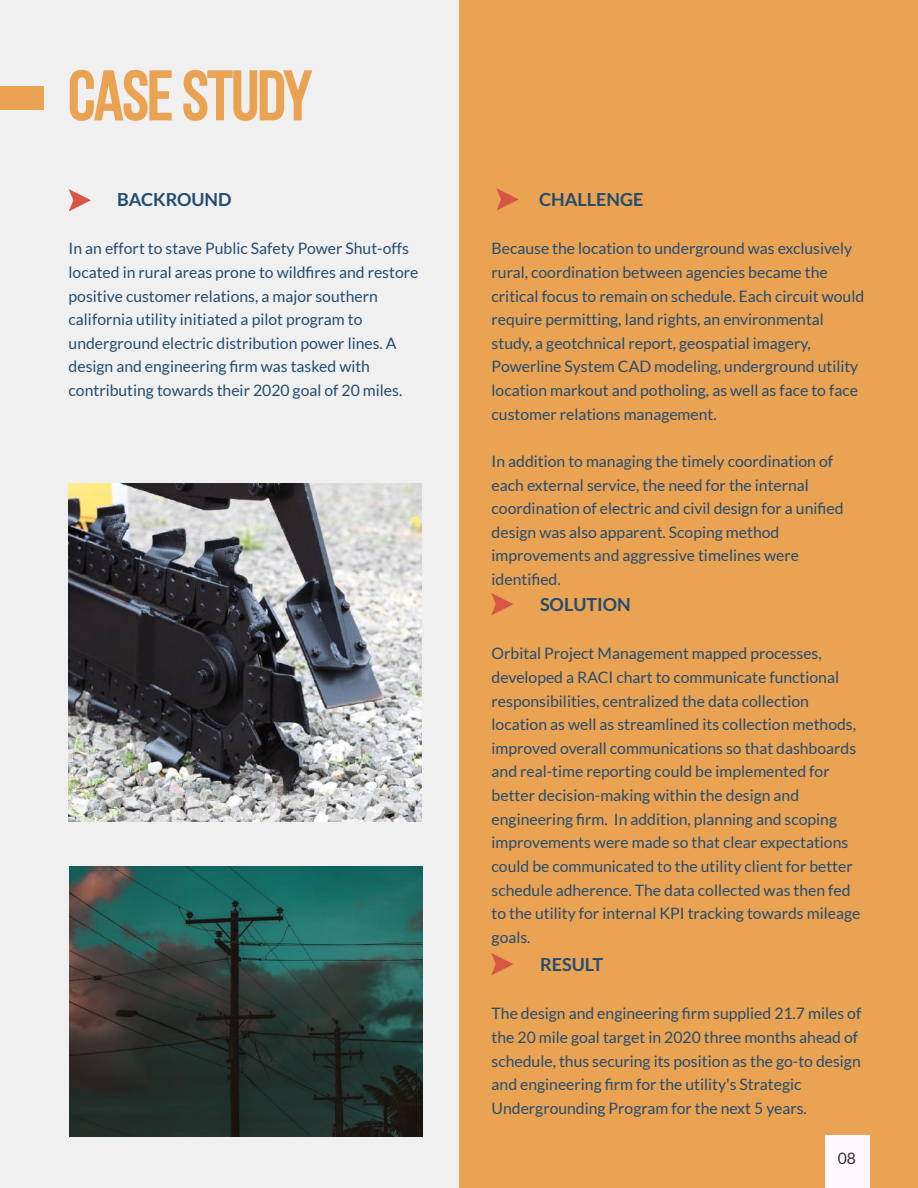
<style>
.page{position:relative;width:918px;height:1188px;background:#eaa253}
.page>*{position:absolute;margin:0;border:0;box-sizing:border-box;transform-origin:0 0}
.t1{font:700 18px "Lato";color:#234c70}
.t2{font:15.75px/23.7px "Lato";color:#234c70}
.t3{font:15.75px "Lato";color:#322d3a}
</style>
<div class="page">
<div style="left:0;top:0;width:459px;height:1188px;background:#f0f0f0"></div>
<svg style="left:70px;top:70px;width:242px;height:51px"></svg>
<div style="left:0;top:86px;width:44px;height:24px;background:#eaa253"></div>
<svg style="left:69px;top:189px;width:22px;height:23px"></svg>
<svg style="left:496px;top:188px;width:23px;height:23px"></svg>
<svg style="left:491px;top:593px;width:22px;height:22px"></svg>
<svg style="left:491px;top:953px;width:22px;height:22px"></svg>
<img style="left:69px;top:484px;width:353px;height:337px">
<img style="left:70px;top:866px;width:353px;height:270px">
<div style="left:825px;top:1135px;width:45px;height:53px;background:#fff9fe"></div>
<p class="t1" style="left:539px;top:188px;width:106px">CHALLENGE</p>
<p class="t1" style="left:117px;top:188px;width:116px">BACKROUND</p>
<p class="t2" style="left:69px;top:236px;width:351px">In an effort to stave Public Safety Power Shut-offs located in rural areas prone to wildfi res and restore positive customer relations, a major southern california utility initiated a pilot program to underground electric distribution power lines. A design and engineering fi rm was tasked with contributing towards their 2020 goal of 20 miles.</p>
<p class="t2" style="left:492px;top:236px;width:374px">Because the location to underground was exclusively rural, coordination between agencies became the critical focus to remain on schedule. Each circuit would require permitting, land rights, an environmental study, a geotchnical report, geospatial imagery, Powerline System CAD modeling, underground utility location markout and potholing, as well as face to face customer relations management.</p>
<p class="t2" style="left:492px;top:449px;width:353px">In addition to managing the timely coordination of each external service, the need for the internal coordination of electric and civil design for a unified design was also apparent. Scoping method improvements and aggressive timelines were identified.</p>
<p class="t1" style="left:540px;top:593px;width:92px">SOLUTION</p>
<p class="t2" style="left:492px;top:641px;width:370px">Orbital Project Management mapped processes, developed a RACI chart to communicate functional responsibilities, centralized the data collection location as well as streamlined its collection methods, improved overall communications so that dashboards and real-time reporting could be implemented for better decision-making within the design and engineering fi rm. In addition, planning and scoping improvements were made so that clear expectations could be communicated to the utility client for better schedule adherence. The data collected was then fed to the utility for internal KPI tracking towards mileage goals.</p>
<p class="t1" style="left:540px;top:953px;width:65px">RESULT</p>
<p class="t2" style="left:492px;top:1001px;width:371px">The design and engineering fi rm supplied 21.7 miles of the 20 mile goal target in 2020 three months ahead of schedule, thus securing its position as the go-to design and engineering fi rm for the utility's Strategic Undergrounding Program for the next 5 years.</p>
<p class="t3" style="left:838px;top:1149px;width:20px">08</p>
</div>
